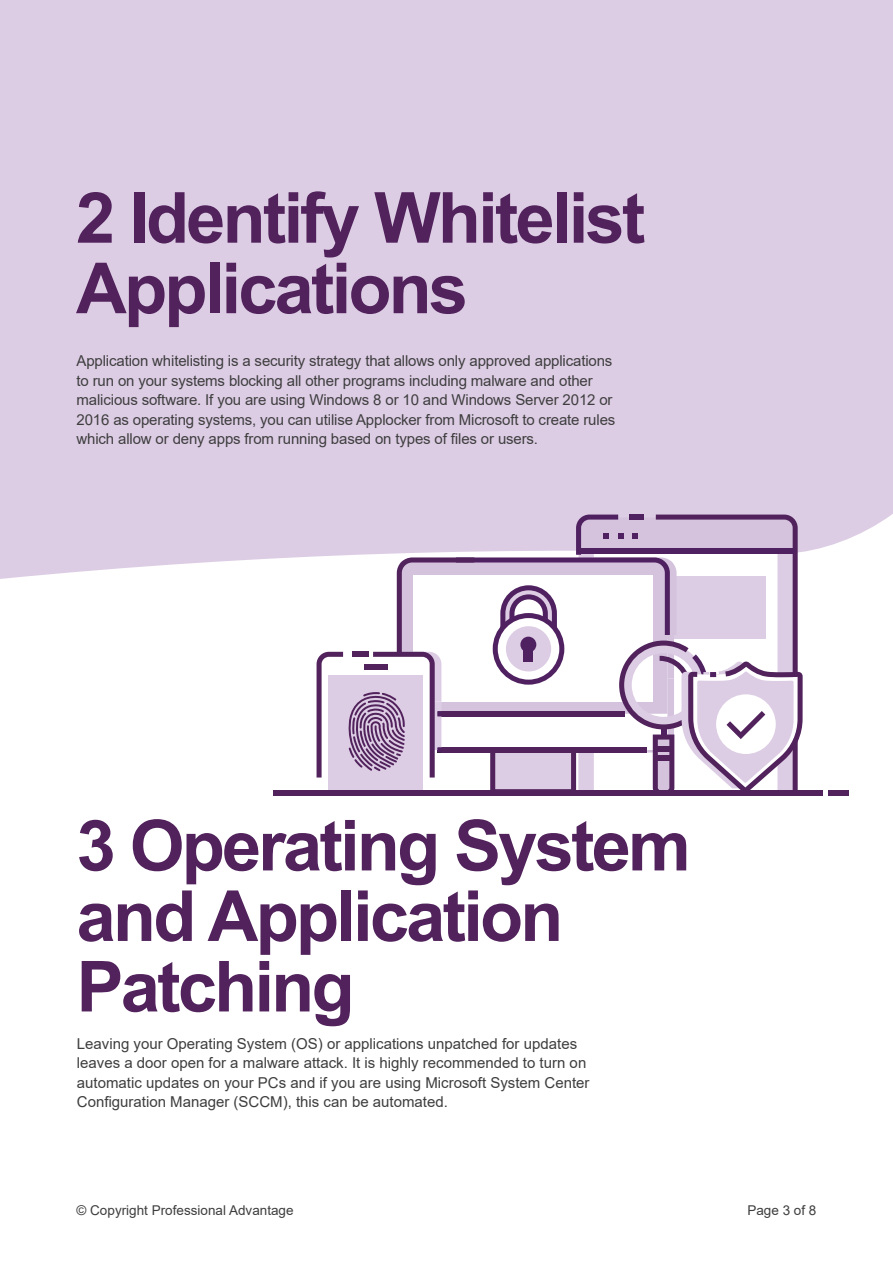
<style>
.page{position:relative;width:893px;height:1263px;background:#fff}
.page>*{position:absolute;margin:0;border:0;box-sizing:border-box;transform-origin:0 0}
.Headline{font:700 70.5px/70.5px "Arial";letter-spacing:-.04em;color:#51225c}
.Body_Text{font:15px/19.5px "Arial";letter-spacing:-.01em;color:#3e3e3f}
.t1{font:13.5px "Arial";color:#3e3e3f}
</style>
<div class="page">
<div style="left:0;top:0;width:893px;height:579px;background:#ddcde4"></div>
<div style="left:828px;top:790px;width:21px;height:5px;background:#51225c"></div>
<svg style="left:317px;top:514px;width:486px;height:276px"></svg>
<div style="left:273px;top:790px;width:550px;height:5px;background:#51225c"></div>
<p class="Headline" style="left:76px;top:183px;width:571px">2 Identify Whitelist<br>Applications</p>
<p class="Body_Text" style="left:77px;top:351px;width:540px">Application whitelisting is a security strategy that allows only approved applications to run on your systems blocking all other programs including malware and other malicious software. If you are using Windows 8 or 10 and Windows Server 2012 or 2016 as operating systems, you can utilise Applocker from Microsoft to create rules which allow or deny apps from running based on types of files or users.</p>
<p class="Headline" style="left:77px;top:811px;width:616px">3 Operating System and Application<br>Patching</p>
<p class="Body_Text" style="left:77px;top:1033px;width:514px">Leaving your Operating System (OS) or applications unpatched for updates leaves a door open for a malware attack. It is highly recommended to turn on automatic updates on your PCs and if you are using Microsoft System Center Configuration Manager (SCCM), this can be automated.</p>
<p class="t1" style="left:77px;top:1201px;width:219px">© Copyright Professional Advantage</p>
<p class="t1" style="left:747px;top:1201px;width:71px">Page 3 of 8</p>
</div>
